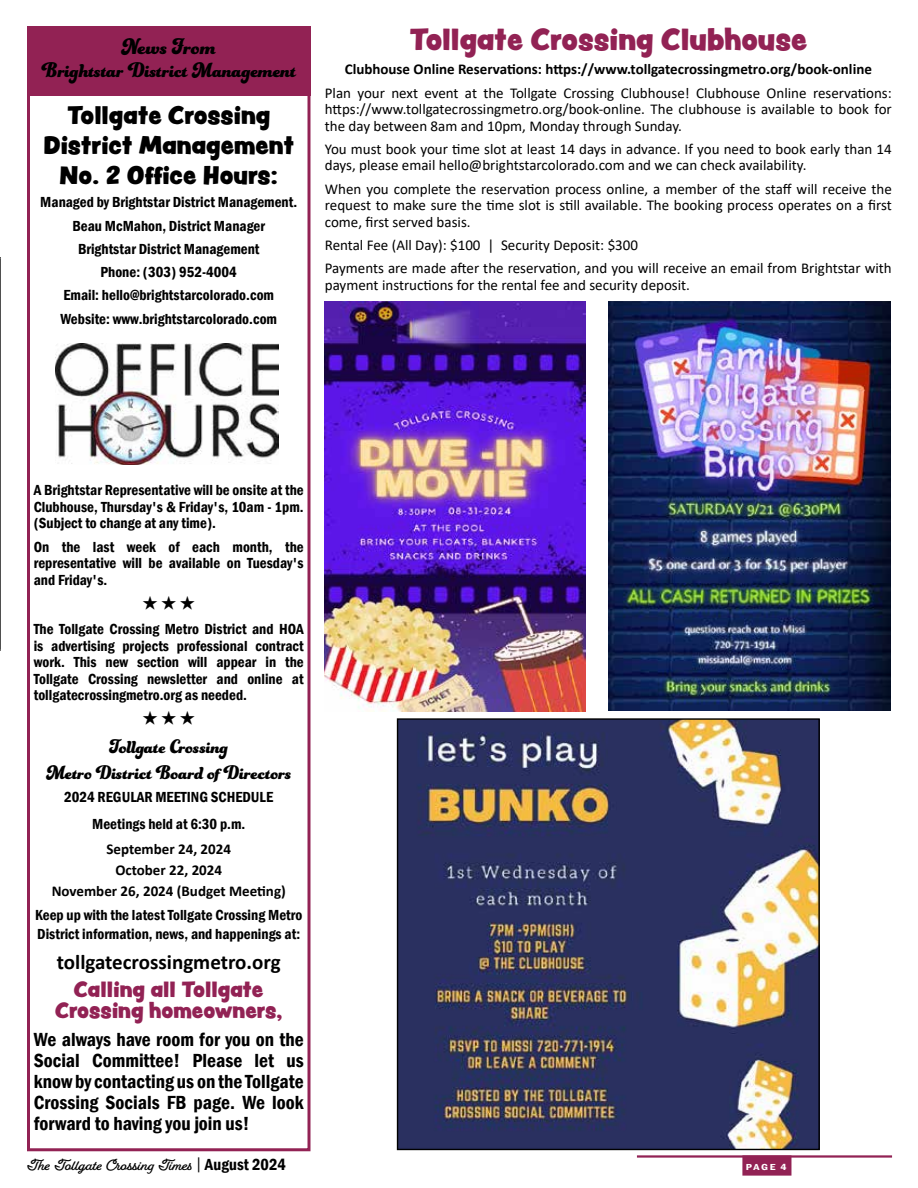
<style>
.page{position:relative;width:918px;height:1188px;background:#fff}
.page>*{position:absolute;margin:0;border:0;box-sizing:border-box;transform-origin:0 0}
.t1{font:27px "Peachy Keen JF";color:#922254}
.t2{font:700 24px "Funkydori";letter-spacing:-.005em;color:#000}
.t3{font:22.5px/30px "Peachy Keen JF";color:#000;text-align:center}
.t4{font:700 22.5px "Funkydori";color:#000}
.t5{font:700 21px/26.2px "Funkydori";color:#000;text-align:center}
.t6{font:700 21px "Calibri";color:#000}
.t7{font:600 condensed 19.5px/21px "Franklin Gothic";color:#000;text-align:justify}
.t8{font:19.5px/21px "Peachy Keen JF";color:#922254;text-align:center}
.t9{font:15px/16.5px "Calibri";color:#000;text-align:justify}
.t10{font:600 condensed 15px/16.5px "Franklin Gothic";color:#000;text-align:justify}
.t11{font:700 15px/21.3px "Calibri";color:#000;text-align:center}
.t12{font:700 13.5px "Fairwater Script";letter-spacing:.01em;color:#000}
.t13{font:600 condensed 9px "Franklin Gothic";color:#fff;scale:1.34 1}
.s1{font-family:"Lucida Bright";font-weight:400;font-size:16.5px}
.s2{font-family:"Franklin Gothic";font-weight:600;font-stretch:condensed;font-size:16.5px}
</style>
<div class="page">
<hr style="left:637px;top:1155px;width:255px;height:3px;background:#922254">
<div style="left:742px;top:1155px;width:49px;height:21px;background:#922254"></div>
<div style="left:27px;top:26px;width:283px;height:70px;background:#922254"></div>
<div style="left:27px;top:26px;width:283px;height:1125px;border:3px solid #922254"></div>
<img style="left:56px;top:343px;width:223px;height:122px">
<hr style="left:0;top:259px;width:1px;height:390px;background:#000">
<img style="left:608px;top:301px;width:283px;height:410px">
<img style="left:325px;top:301px;width:261px;height:410px">
<img style="left:399px;top:720px;width:419px;height:428px">
<h2 class="t2" style="left:121px;top:32px;width:97px">News From</h2>
<h3 class="t4" style="left:42px;top:56px;width:256px">Brightstar District Management</h3>
<h3 class="t3" style="left:43px;top:100px;width:252px">Tollgate Crossing<br>District Management<br>No. 2 Office Hours:</h3>
<p class="t10" style="left:40px;top:191px;width:258px;line-height:23.2px;text-align:center">Managed by Brightstar District Management.<br>Beau McMahon, District Manager<br>Brightstar District Management<br>Phone: (303) 952-4004<br>Email: hello@brightstarcolorado.com Website: www.brightstarcolorado.com</p>
<h1 class="t1" style="left:409px;top:18px;width:399px">Tollgate Crossing Clubhouse</h1>
<p class="t11" style="left:345px;top:59px;width:529px">Clubhouse Online Reservations: https://www.tollgatecrossingmetro.org/book-online</p>
<p class="t9" style="left:325px;top:84px;width:569px">Plan your next event at the Tollgate Crossing Clubhouse! Clubhouse Online reservations: https://www.tollgatecrossingmetro.org/book-online. The clubhouse is available to book for the day between 8am and 10pm, Monday through Sunday.</p>
<p class="t9" style="left:325px;top:140px;width:568px">You must book your time slot at least 14 days in advance. If you need to book early than 14 days, please email hello@brightstarcolorado.com and we can check availability.</p>
<p class="t9" style="left:325px;top:180px;width:569px">When you complete the reservation process online, a member of the staff will receive the request to make sure the time slot is still available. The booking process operates on a first come, first served basis.</p>
<p class="t9" style="left:325px;top:233px;width:568px;line-height:23.2px">Rental Fee (All Day): $100 | Security Deposit: $300<br>Payments are made after the reservation, and you will receive an email from Brightstar with</p>
<p class="t9" style="left:325px;top:276px;width:367px">payment instructions for the rental fee and security deposit.</p>
<p class="t10" style="left:34px;top:482px;width:272px">A Brightstar Representative will be onsite at the Clubhouse, Thursday's &amp; Friday's, 10am - 1pm. (Subject to change at any time).</p>
<p class="t10" style="left:34px;top:538px;width:272px">On the last week of each month, the representative will be available on Tuesday's and Friday's.</p>
<p class="t10" style="left:34px;top:621px;width:272px">The Tollgate Crossing Metro District and HOA is advertising projects professional contract work. This new section will appear in the Tollgate Crossing newsletter and online at tollgatecrossingmetro.org as needed.</p>
<h3 class="t5" style="left:46px;top:732px;width:247px">Tollgate Crossing<br>Metro District Board of Directors</h3>
<p class="t10" style="left:64px;top:783px;width:210px;line-height:27px;text-align:center">2024 REGULAR MEETING SCHEDULE<br>Meetings held at 6:30 p.m.</p>
<p class="t11" style="left:52px;top:838px;width:236px">September 24, 2024<br>October 22, 2024<br>November 26, 2024 (Budget Meeting)</p>
<p class="t10" style="left:35px;top:905px;width:269px;line-height:19.5px">Keep up with the latest Tollgate Crossing Metro<br>District information, news, and happenings at:</p>
<h3 class="t6" style="left:57px;top:947px;width:225px">tollgatecrossingmetro.org</h3>
<h3 class="t8" style="left:55px;top:979px;width:229px">Calling all Tollgate<br>Crossing homeowners,</h3>
<h3 class="t7" style="left:34px;top:1028px;width:272px">We always have room for you on the Social Committee! Please let us know by contacting us on the Tollgate Crossing Socials FB page. We look forward to having you join us!</h3>
<p class="t12" style="left:27px;top:1157px;width:260px">The Tollgate Crossing Times <span class="s1">|</span> <span class="s2">August 2024</span></p>
<p class="t13" style="left:746px;top:1161px;width:32px">PAGE 4</p>
</div>
